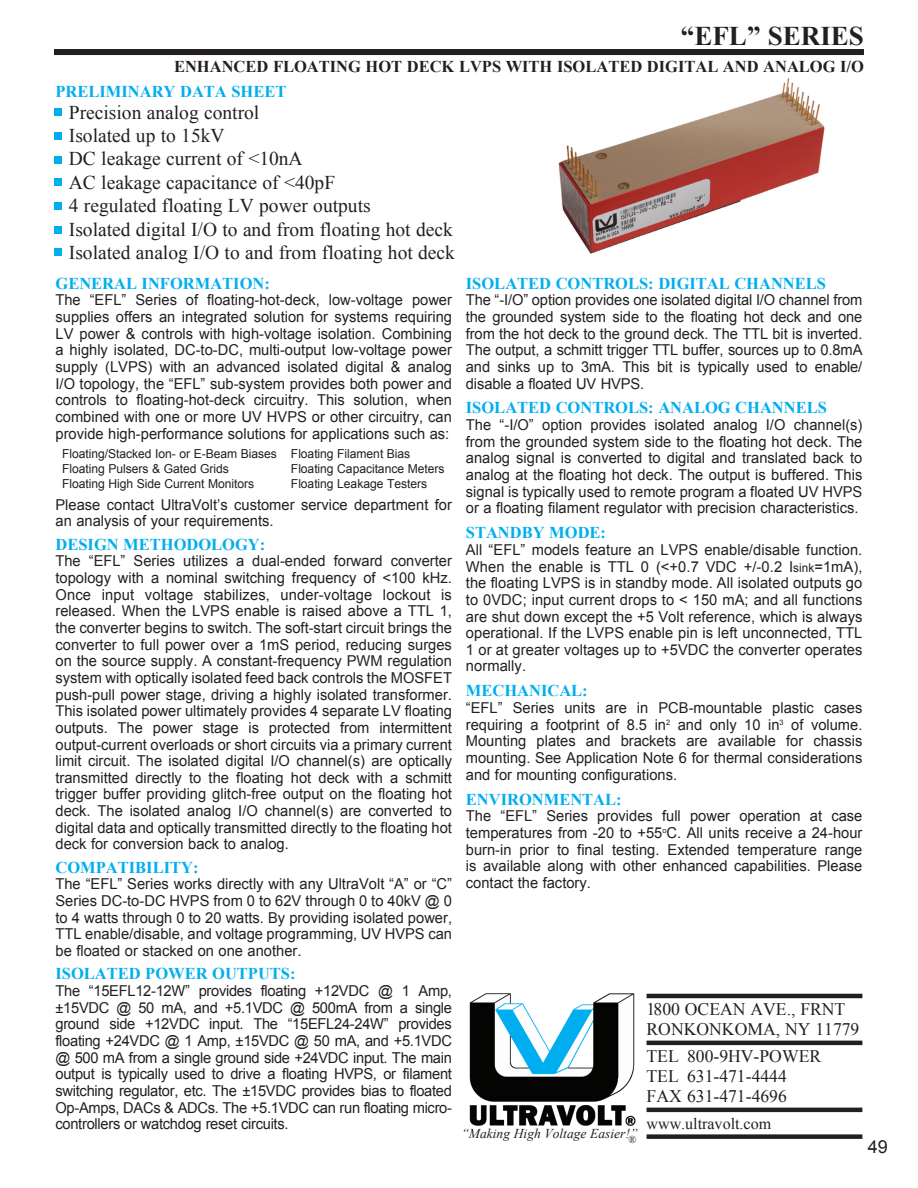
<style>
.page{position:relative;width:918px;height:1188px;background:#fff}
.page>*{position:absolute;margin:0;border:0;box-sizing:border-box;transform-origin:0 0}
.t1{font:700 27px "Times New Roman";color:#231f20}
.t2{font:19.5px/23.4px "Times New Roman";color:#231f20}
.t3{font:18px "Arial";color:#231f20}
.t4{font:17.7px/20.1px "Times New Roman";color:#231f20}
.t5{font:700 16.5px "Times New Roman";color:#00aeef}
.t6{font:700 16.5px "Times New Roman";color:#231f20}
.t7{font:16.05px "Times New Roman";color:#231f20}
.t8{font:15px/16.6px "Arial";color:#231f20;text-align:justify}
.t9{font:italic 13.5px "Times New Roman";color:#231f20}
.t10{font:12.3px/14.9px "Arial";letter-spacing:-.005em;color:#231f20}
.s1{font-size:12px}
</style>
<div class="page">
<img style="left:469px;top:993px;width:167px;height:133px">
<hr style="left:647px;top:994px;width:215px;height:4px;background:#231f20">
<hr style="left:647px;top:1041px;width:215px;height:4px;background:#231f20">
<hr style="left:647px;top:1108px;width:215px;height:4px;background:#231f20">
<div style="left:647px;top:1134px;width:215px;height:5px;background:#231f20"></div>
<img style="left:558px;top:78px;width:267px;height:176px">
<div style="left:54px;top:202px;width:8px;height:8px;background:#00aeef"></div>
<div style="left:54px;top:226px;width:8px;height:8px;background:#00aeef"></div>
<div style="left:54px;top:178px;width:8px;height:8px;background:#00aeef"></div>
<div style="left:54px;top:156px;width:8px;height:8px;background:#00aeef"></div>
<div style="left:54px;top:132px;width:8px;height:8px;background:#00aeef"></div>
<div style="left:54px;top:108px;width:8px;height:8px;background:#00aeef"></div>
<div style="left:54px;top:49px;width:810px;height:6px;background:#231f20"></div>
<div style="left:54px;top:248px;width:8px;height:8px;background:#00aeef"></div>
<h1 class="t1" style="left:681px;top:17px;width:184px">“EFL” SERIES</h1>
<p class="t6" style="left:174px;top:55px;width:24px">ENHANCED</p>
<p class="t6" style="left:273px;top:55px;width:23px">FLOATING</p>
<p class="t6" style="left:366px;top:55px;width:153px">HOT DECK LVPS WITH</p>
<p class="t6" style="left:557px;top:55px;width:19px">ISOLATED</p>
<p class="t6" style="left:647px;top:55px;width:23px">DIGITAL</p>
<p class="t6" style="left:723px;top:55px;width:13px">AND</p>
<p class="t6" style="left:763px;top:55px;width:25px">ANALOG</p>
<p class="t6" style="left:840px;top:55px;width:25px">I/O</p>
<p class="t5" style="left:56px;top:80px;width:232px">PRELIMINARY DATA SHEET</p>
<p class="t2" style="left:69px;top:100px;width:388px">Precision analog control<br>Isolated up to 15kV<br>DC leakage current of &lt;10nA<br>AC leakage capacitance of &lt;40pF<br>4 regulated floating LV power outputs<br>Isolated digital I/O to and from floating hot deck Isolated analog I/O to and from floating hot deck</p>
<p class="t5" style="left:56px;top:272px;width:216px">GENERAL INFORMATION:</p>
<p class="t8" style="left:56px;top:292px;width:398px">The “EFL” Series of floating-hot-deck, low-voltage power supplies offers an integrated solution for systems requiring LV power &amp; controls with high-voltage isolation. Combining a highly isolated, DC-to-DC, multi-output low-voltage power supply (LVPS) with an advanced isolated digital &amp; analog I/O topology, the “EFL” sub-system provides both power and controls to floating-hot-deck circuitry. This solution, when combined with one or more UV HVPS or other circuitry, can provide high-performance solutions for applications such as:</p>
<p class="t10" style="left:62px;top:447px;width:350px">Floating/Stacked Ion- or E-Beam Biases Floating Filament Bias<br>Floating Pulsers &amp; Gated Grids</p>
<p class="t10" style="left:291px;top:462px;width:155px">Floating Capacitance Meters</p>
<p class="t10" style="left:62px;top:476px;width:194px">Floating High Side Current Monitors</p>
<p class="t10" style="left:291px;top:476px;width:138px">Floating Leakage Testers</p>
<p class="t8" style="left:56px;top:496px;width:398px">Please contact UltraVolt’s customer service department for an analysis of your requirements.</p>
<p class="t5" style="left:56px;top:533px;width:211px">DESIGN METHODOLOGY:</p>
<p class="t8" style="left:56px;top:553px;width:398px">The “EFL” Series utilizes a dual-ended forward converter topology with a nominal switching frequency of &lt;100 kHz.<br>Once input voltage stabilizes, under-voltage lockout is released. When the LVPS enable is raised above a TTL 1, the converter begins to switch. The soft-start circuit brings the converter to full power over a 1mS period, reducing surges on the source supply. A constant-frequency PWM regulation system with optically isolated feed back controls the MOSFET push-pull power stage, driving a highly isolated transformer.<br>This isolated power ultimately provides 4 separate LV floating outputs. The power stage is protected from intermittent output-current overloads or short circuits via a primary current limit circuit. The isolated digital I/O channel(s) are optically transmitted directly to the floating hot deck with a schmitt trigger buffer providing glitch-free output on the floating hot deck. The isolated analog I/O channel(s) are converted to digital data and optically transmitted directly to the floating hot deck for conversion back to analog.</p>
<p class="t5" style="left:56px;top:856px;width:145px">COMPATIBILITY:</p>
<p class="t8" style="left:56px;top:876px;width:398px">The “EFL” Series works directly with any UltraVolt “A” or “C” Series DC-to-DC HVPS from 0 to 62V through 0 to 40kV @ 0 to 4 watts through 0 to 20 watts. By providing isolated power, TTL enable/disable, and voltage programming, UV HVPS can be floated or stacked on one another.</p>
<p class="t5" style="left:56px;top:963px;width:242px">ISOLATED POWER OUTPUTS:</p>
<p class="t8" style="left:56px;top:983px;width:398px">The “15EFL12-12W” provides floating +12VDC @ 1 Amp, ±15VDC @ 50 mA, and +5.1VDC @ 500mA from a single ground side +12VDC input. The “15EFL24-24W” provides floating +24VDC @ 1 Amp, ±15VDC @ 50 mA, and +5.1VDC @ 500 mA from a single ground side +24VDC input. The main output is typically used to drive a floating HVPS, or filament switching regulator, etc. The ±15VDC provides bias to floated Op-Amps, DACs &amp; ADCs. The +5.1VDC can run floating micro&shy;controllers or watchdog reset circuits.</p>
<p class="t5" style="left:466px;top:272px;width:362px">ISOLATED CONTROLS: DIGITAL CHANNELS</p>
<p class="t8" style="left:466px;top:292px;width:398px">The “-I/O” option provides one isolated digital I/O channel from the grounded system side to the floating hot deck and one from the hot deck to the ground deck. The TTL bit is inverted.<br>The output, a schmitt trigger TTL buffer, sources up to 0.8mA and sinks up to 3mA. This bit is typically used to enable/ disable a floated UV HVPS.</p>
<p class="t5" style="left:466px;top:397px;width:363px">ISOLATED CONTROLS: ANALOG CHANNELS</p>
<p class="t8" style="left:466px;top:417px;width:398px">The “-I/O” option provides isolated analog I/O channel(s) from the grounded system side to the floating hot deck. The analog signal is converted to digital and translated back to analog at the floating hot deck. The output is buffered. This signal is typically used to remote program a floated UV HVPS or a floating filament regulator with precision characteristics.</p>
<p class="t5" style="left:466px;top:521px;width:142px">STANDBY MODE:</p>
<p class="t8" style="left:466px;top:542px;width:398px">All “EFL” models feature an LVPS enable/disable function.<br>When the enable is TTL 0 (&lt;+0.7 VDC +/-0.2 I<span class="s1">sink</span>=1mA), the floating LVPS is in standby mode. All isolated outputs go to 0VDC; input current drops to &lt; 150 mA; and all functions are shut down except the +5 Volt reference, which is always operational. If the LVPS enable pin is left unconnected, TTL 1 or at greater voltages up to +5VDC the converter operates normally.</p>
<p class="t5" style="left:466px;top:679px;width:123px">MECHANICAL:</p>
<p class="t8" style="left:466px;top:700px;width:398px">“EFL” Series units are in PCB-mountable plastic cases requiring a footprint of 8.5 in<sup>2</sup> and only 10 in<sup>3</sup> of volume.<br>Mounting plates and brackets are available for chassis mounting. See Application Note 6 for thermal considerations and for mounting configurations.</p>
<p class="t5" style="left:466px;top:788px;width:157px">ENVIRONMENTAL:</p>
<p class="t8" style="left:466px;top:808px;width:398px">The “EFL” Series provides full power operation at case temperatures from -20 to +55<sup>o</sup>C. All units receive a 24-hour burn-in prior to final testing. Extended temperature range is available along with other enhanced capabilities. Please contact the factory.</p>
<p class="t9" style="left:461px;top:1124px;width:178px">“Making High Voltage Easier!”<sub>®</sub></p>
<p class="t4" style="left:647px;top:999px;width:214px">1800 OCEAN AVE., FRNT<br>RONKONKOMA, NY 11779</p>
<p class="t4" style="left:647px;top:1046px;width:176px">TEL 800-9HV-POWER<br>TEL 631-471-4444<br>FAX 631-471-4696</p>
<p class="t7" style="left:647px;top:1113px;width:126px">www.ultravolt.com</p>
<p class="t3" style="left:868px;top:1134px;width:22px">49</p>
</div>
